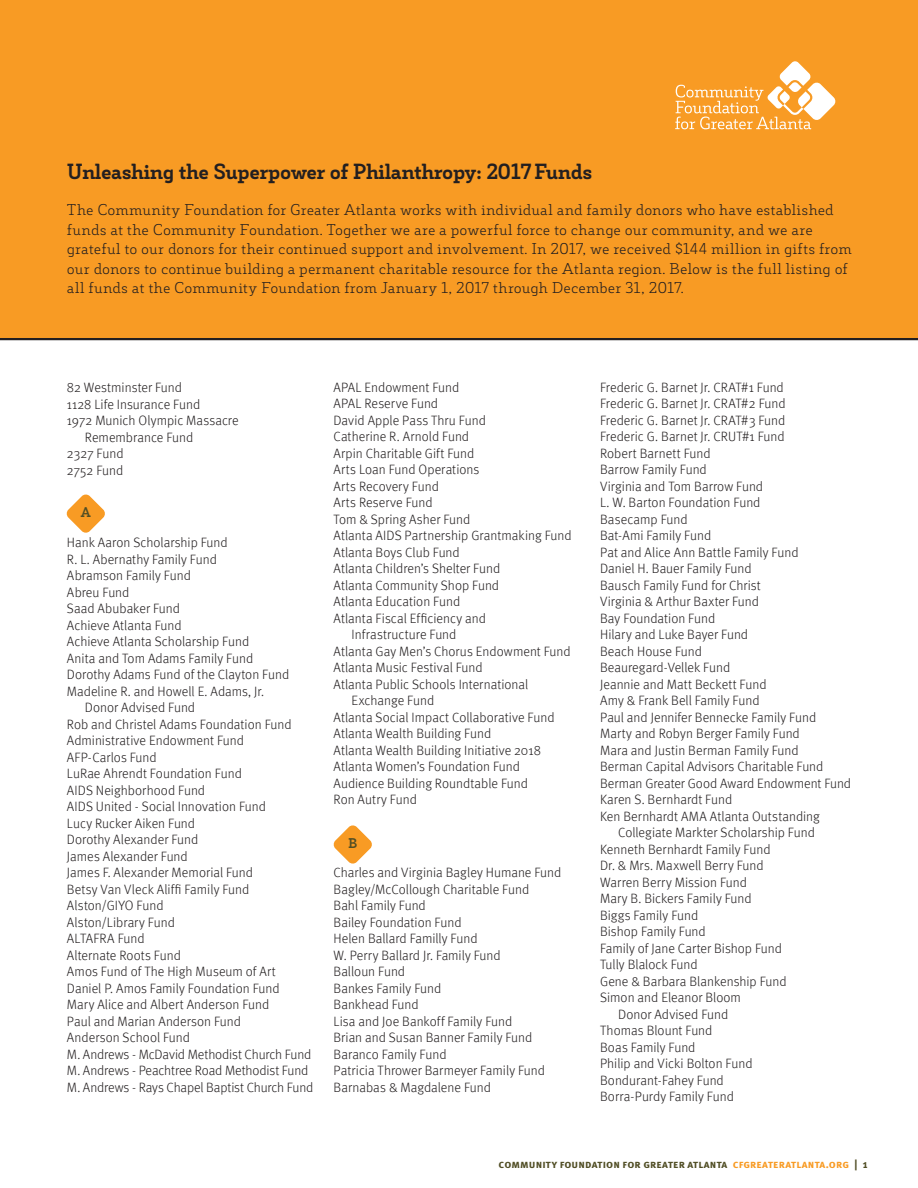
<style>
.page{position:relative;width:918px;height:1188px;background:#fff}
.page>*{position:absolute;margin:0;border:0;box-sizing:border-box;transform-origin:0 0}
.t1{font:900 21px "Decour";letter-spacing:-.02em;color:#231f20}
.t2{font:300 15px/19.5px "Decour";letter-spacing:.005em;color:#231f20}
.t3{font:300 13.5px/16.5px "Meta";color:#231f20}
.t4{font:900 13.5px "Decour";color:#514e25}
.t5{font:11.25px "Meta Bold Caps";letter-spacing:.01em;color:#514e25}
.s1{color:#f89b24}
</style>
<div class="page">
<div style="left:0;top:0;width:918px;height:340px;background:#f89b24"></div>
<svg style="left:66px;top:494px;width:39px;height:39px"></svg>
<svg style="left:333px;top:825px;width:39px;height:39px"></svg>
<svg style="left:675px;top:61px;width:160px;height:68px"></svg>
<h1 class="t1" style="left:67px;top:158px;width:527px">Unleashing the Superpower of Philanthropy: 2017 Funds</h1>
<p class="t2" style="left:67px;top:200px;width:786px">The Community Foundation for Greater Atlanta works with individual and family donors who have established funds at the Community Foundation. Together we are a powerful force to change our community, and we are grateful to our donors for their continued support and involvement. In 2017, we received $144 million in gifts from our donors to continue building a permanent charitable resource for the Atlanta region. Below is the full listing of all funds at the Community Foundation from January 1, 2017 through December 31, 2017.</p>
<p class="t3" style="left:67px;top:379px;width:117px">82 Westminster Fund</p>
<p class="t3" style="left:67px;top:396px;width:135px">1128 Life Insurance Fund</p>
<p class="t3" style="left:67px;top:412px;width:173px">1972 Munich Olympic Massacre</p>
<p class="t3" style="left:85px;top:429px;width:110px">Remembrance Fund</p>
<p class="t3" style="left:67px;top:445px;width:58px">2327 Fund</p>
<p class="t3" style="left:67px;top:462px;width:58px">2752 Fund</p>
<p class="t4" style="left:81px;top:504px;width:12px">A</p>
<p class="t3" style="left:67px;top:534px;width:162px">Hank Aaron Scholarship Fund</p>
<p class="t3" style="left:67px;top:551px;width:151px">R. L. Abernathy Family Fund</p>
<p class="t3" style="left:67px;top:567px;width:125px">Abramson Family Fund</p>
<p class="t3" style="left:67px;top:584px;width:64px">Abreu Fund</p>
<p class="t3" style="left:67px;top:600px;width:115px">Saad Abubaker Fund</p>
<p class="t3" style="left:67px;top:617px;width:116px">Achieve Atlanta Fund</p>
<p class="t3" style="left:67px;top:633px;width:184px">Achieve Atlanta Scholarship Fund</p>
<p class="t3" style="left:67px;top:650px;width:188px">Anita and Tom Adams Family Fund</p>
<p class="t3" style="left:67px;top:666px;width:224px">Dorothy Adams Fund of the Clayton Fund</p>
<p class="t3" style="left:67px;top:683px;width:199px">Madeline R. and Howell E. Adams, Jr.</p>
<p class="t3" style="left:85px;top:699px;width:112px">Donor Advised Fund</p>
<p class="t3" style="left:67px;top:716px;width:226px">Rob and Christel Adams Foundation Fund</p>
<p class="t3" style="left:67px;top:732px;width:179px">Administrative Endowment Fund</p>
<p class="t3" style="left:67px;top:749px;width:91px">AFP-Carlos Fund</p>
<p class="t3" style="left:67px;top:765px;width:176px">LuRae Ahrendt Foundation Fund</p>
<p class="t3" style="left:67px;top:782px;width:140px">AIDS Neighborhood Fund</p>
<p class="t3" style="left:67px;top:798px;width:201px">AIDS United - Social Innovation Fund</p>
<p class="t3" style="left:67px;top:815px;width:130px">Lucy Rucker Aiken Fund</p>
<p class="t3" style="left:67px;top:831px;width:133px">Dorothy Alexander Fund</p>
<p class="t3" style="left:67px;top:848px;width:122px">James Alexander Fund</p>
<p class="t3" style="left:67px;top:864px;width:188px">James F. Alexander Memorial Fund</p>
<p class="t3" style="left:67px;top:881px;width:184px">Betsy Van Vleck Aliffi Family Fund</p>
<p class="t3" style="left:67px;top:897px;width:98px">Alston/GIYO Fund</p>
<p class="t3" style="left:67px;top:914px;width:109px">Alston/Library Fund</p>
<p class="t3" style="left:67px;top:930px;width:79px">ALTAFRA Fund</p>
<p class="t3" style="left:67px;top:947px;width:115px">Alternate Roots Fund</p>
<p class="t3" style="left:67px;top:963px;width:210px">Amos Fund of The High Museum of Art</p>
<p class="t3" style="left:67px;top:980px;width:214px">Daniel P. Amos Family Foundation Fund</p>
<p class="t3" style="left:67px;top:996px;width:204px">Mary Alice and Albert Anderson Fund</p>
<p class="t3" style="left:67px;top:1013px;width:176px">Paul and Marian Anderson Fund</p>
<p class="t3" style="left:67px;top:1029px;width:125px">Anderson School Fund</p>
<p class="t3" style="left:67px;top:1046px;width:246px">M. Andrews - McDavid Methodist Church Fund</p>
<p class="t3" style="left:67px;top:1062px;width:243px">M. Andrews - Peachtree Road Methodist Fund</p>
<p class="t3" style="left:67px;top:1079px;width:248px">M. Andrews - Rays Chapel Baptist Church Fund</p>
<p class="t3" style="left:334px;top:379px;width:127px">APAL Endowment Fund</p>
<p class="t3" style="left:334px;top:395px;width:106px">APAL Reserve Fund</p>
<p class="t3" style="left:334px;top:412px;width:154px">David Apple Pass Thru Fund</p>
<p class="t3" style="left:334px;top:428px;width:137px">Catherine R. Arnold Fund</p>
<p class="t3" style="left:334px;top:445px;width:142px">Arpin Charitable Gift Fund</p>
<p class="t3" style="left:334px;top:461px;width:147px">Arts Loan Fund Operations</p>
<p class="t3" style="left:334px;top:478px;width:107px">Arts Recovery Fund</p>
<p class="t3" style="left:334px;top:494px;width:101px">Arts Reserve Fund</p>
<p class="t3" style="left:334px;top:511px;width:138px">Tom &amp; Spring Asher Fund</p>
<p class="t3" style="left:334px;top:527px;width:240px">Atlanta AIDS Partnership Grantmaking Fund</p>
<p class="t3" style="left:334px;top:544px;width:128px">Atlanta Boys Club Fund</p>
<p class="t3" style="left:334px;top:560px;width:168px">Atlanta Children’s Shelter Fund</p>
<p class="t3" style="left:334px;top:577px;width:167px">Atlanta Community Shop Fund</p>
<p class="t3" style="left:334px;top:593px;width:128px">Atlanta Education Fund</p>
<p class="t3" style="left:334px;top:610px;width:154px">Atlanta Fiscal Efficiency and</p>
<p class="t3" style="left:352px;top:626px;width:106px">Infrastructure Fund</p>
<p class="t3" style="left:334px;top:643px;width:239px">Atlanta Gay Men’s Chorus Endowment Fund</p>
<p class="t3" style="left:334px;top:659px;width:151px">Atlanta Music Festival Fund</p>
<p class="t3" style="left:334px;top:676px;width:196px">Atlanta Public Schools International</p>
<p class="t3" style="left:352px;top:692px;width:84px">Exchange Fund</p>
<p class="t3" style="left:334px;top:709px;width:223px">Atlanta Social Impact Collaborative Fund</p>
<p class="t3" style="left:334px;top:725px;width:159px">Atlanta Wealth Building Fund</p>
<p class="t3" style="left:334px;top:742px;width:209px">Atlanta Wealth Building Initiative 2018</p>
<p class="t3" style="left:334px;top:758px;width:188px">Atlanta Women’s Foundation Fund</p>
<p class="t3" style="left:334px;top:775px;width:196px">Audience Building Roundtable Fund</p>
<p class="t3" style="left:334px;top:791px;width:85px">Ron Autry Fund</p>
<p class="t4" style="left:348px;top:835px;width:11px">B</p>
<p class="t3" style="left:334px;top:864px;width:229px">Charles and Virginia Bagley Humane Fund<br>Bagley/McCollough Charitable Fund<br>Bahl Family Fund<br>Bailey Foundation Fund<br>Helen Ballard Familly Fund<br>W. Perry Ballard Jr. Family Fund<br>Balloun Fund<br>Bankes Family Fund<br>Bankhead Fund<br>Lisa and Joe Bankoff Family Fund<br>Brian and Susan Banner Family Fund<br>Baranco Family Fund<br>Patricia Thrower Barmeyer Family Fund<br>Barnabas &amp; Magdalene Fund</p>
<p class="t3" style="left:600px;top:379px;width:185px">Frederic G. Barnet Jr. CRAT#1 Fund</p>
<p class="t3" style="left:600px;top:395px;width:187px">Frederic G. Barnet Jr. CRAT#2 Fund</p>
<p class="t3" style="left:600px;top:412px;width:187px">Frederic G. Barnet Jr. CRAT#3 Fund</p>
<p class="t3" style="left:600px;top:428px;width:186px">Frederic G. Barnet Jr. CRUT#1 Fund</p>
<p class="t3" style="left:600px;top:445px;width:112px">Robert Barnett Fund</p>
<p class="t3" style="left:600px;top:461px;width:108px">Barrow Family Fund</p>
<p class="t3" style="left:600px;top:478px;width:165px">Virginia and Tom Barrow Fund</p>
<p class="t3" style="left:600px;top:494px;width:162px">L. W. Barton Foundation Fund</p>
<p class="t3" style="left:600px;top:511px;width:89px">Basecamp Fund</p>
<p class="t3" style="left:600px;top:527px;width:113px">Bat-Ami Family Fund</p>
<p class="t3" style="left:600px;top:544px;width:200px">Pat and Alice Ann Battle Family Fund</p>
<p class="t3" style="left:600px;top:560px;width:153px">Daniel H. Bauer Family Fund</p>
<p class="t3" style="left:600px;top:577px;width:162px">Bausch Family Fund for Christ</p>
<p class="t3" style="left:600px;top:593px;width:160px">Virginia &amp; Arthur Baxter Fund</p>
<p class="t3" style="left:600px;top:610px;width:117px">Bay Foundation Fund</p>
<p class="t3" style="left:600px;top:626px;width:150px">Hilary and Luke Bayer Fund</p>
<p class="t3" style="left:600px;top:643px;width:103px">Beach House Fund</p>
<p class="t3" style="left:600px;top:659px;width:132px">Beauregard-Vellek Fund</p>
<p class="t3" style="left:600px;top:676px;width:168px">Jeannie and Matt Beckett Fund</p>
<p class="t3" style="left:600px;top:692px;width:161px">Amy &amp; Frank Bell Family Fund</p>
<p class="t3" style="left:600px;top:709px;width:218px">Paul and Jennifer Bennecke Family Fund</p>
<p class="t3" style="left:600px;top:725px;width:201px">Marty and Robyn Berger Family Fund</p>
<p class="t3" style="left:600px;top:742px;width:200px">Mara and Justin Berman Family Fund</p>
<p class="t3" style="left:600px;top:758px;width:225px">Berman Capital Advisors Charitable Fund</p>
<p class="t3" style="left:600px;top:775px;width:252px">Berman Greater Good Award Endowment Fund</p>
<p class="t3" style="left:600px;top:791px;width:134px">Karen S. Bernhardt Fund</p>
<p class="t3" style="left:600px;top:808px;width:221px">Ken Bernhardt AMA Atlanta Outstanding</p>
<p class="t3" style="left:618px;top:824px;width:198px">Collegiate Markter Scholarship Fund</p>
<p class="t3" style="left:600px;top:841px;width:172px">Kenneth Bernhardt Family Fund</p>
<p class="t3" style="left:600px;top:857px;width:165px">Dr. &amp; Mrs. Maxwell Berry Fund</p>
<p class="t3" style="left:600px;top:874px;width:148px">Warren Berry Mission Fund</p>
<p class="t3" style="left:600px;top:890px;width:153px">Mary B. Bickers Family Fund</p>
<p class="t3" style="left:600px;top:907px;width:100px">Biggs Family Fund</p>
<p class="t3" style="left:600px;top:923px;width:107px">Bishop Family Fund</p>
<p class="t3" style="left:600px;top:940px;width:183px">Family of Jane Carter Bishop Fund</p>
<p class="t3" style="left:600px;top:956px;width:99px">Tully Blalock Fund</p>
<p class="t3" style="left:600px;top:973px;width:188px">Gene &amp; Barbara Blankenship Fund</p>
<p class="t3" style="left:600px;top:989px;width:142px">Simon and Eleanor Bloom</p>
<p class="t3" style="left:618px;top:1006px;width:112px">Donor Advised Fund</p>
<p class="t3" style="left:600px;top:1022px;width:114px">Thomas Blount Fund</p>
<p class="t3" style="left:600px;top:1039px;width:97px">Boas Family Fund</p>
<p class="t3" style="left:600px;top:1055px;width:154px">Philip and Vicki Bolton Fund</p>
<p class="t3" style="left:600px;top:1072px;width:125px">Bondurant-Fahey Fund</p>
<p class="t3" style="left:600px;top:1088px;width:135px">Borra-Purdy Family Fund</p>
<p class="t5" style="left:499px;top:1158px;width:371px">community foundation for greater atlanta <span class="s1">cfgreateratlanta.org</span> | 1</p>
</div>
